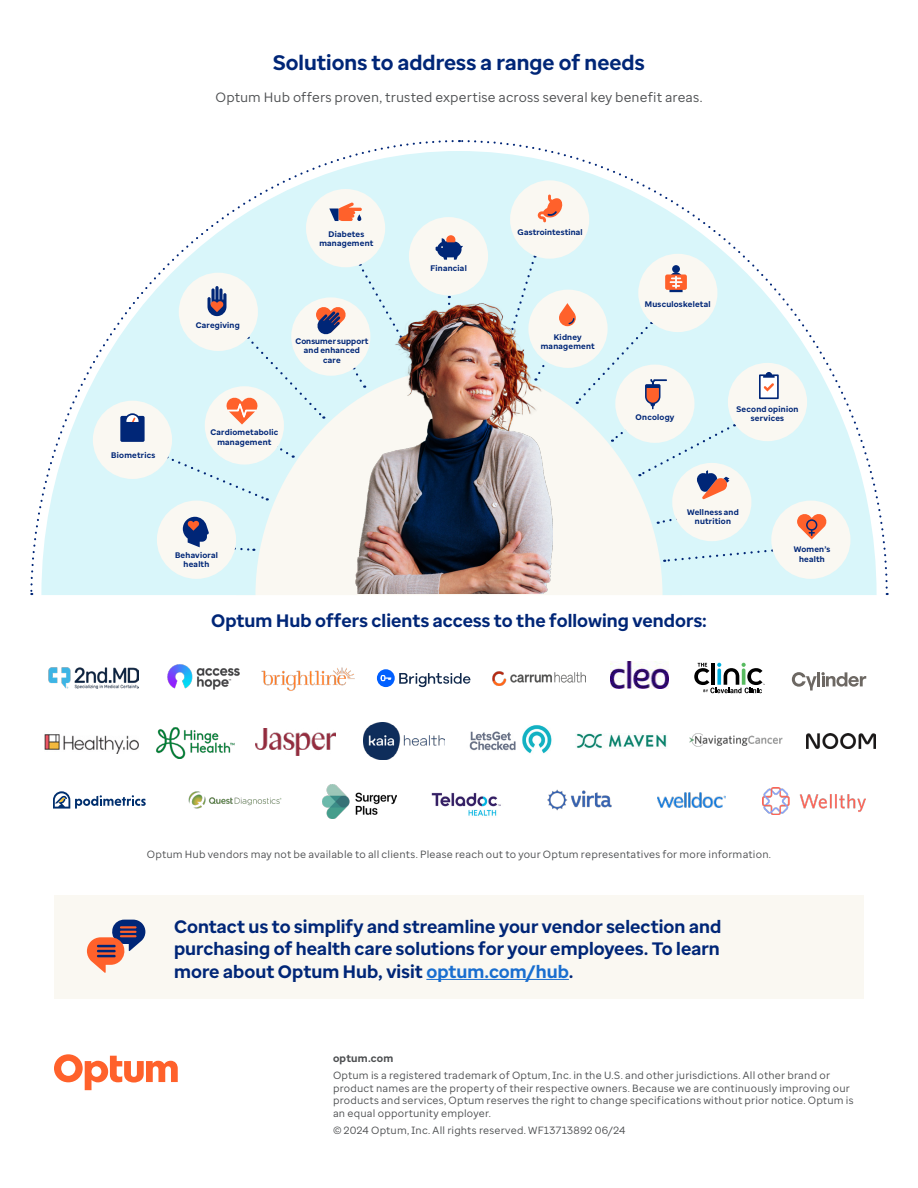
<style>
.page{position:relative;width:918px;height:1188px;background:#fff}
.page>*{position:absolute;margin:0;border:0;box-sizing:border-box;transform-origin:0 0}
.t1{font:700 21px "Optum Sans";letter-spacing:.005em;color:#002677}
.t2{font:700 18px/22.5px "Optum Sans";letter-spacing:.005em;color:#002677;text-align:justify}
.t3{font:13.5px "Optum Sans";letter-spacing:.01em;color:#4b4d4f}
.t4{font:10.5px/12.6px "Optum Sans";letter-spacing:.02em;color:#4b4d4f}
.t5{font:700 10.5px "Optum Sans";letter-spacing:.025em;color:#4b4d4f}
.t6{font:700 8.1px/9.4px "Optum Sans";letter-spacing:.025em;color:#002677;text-align:center}
.s1{color:#196ecf}
</style>
<div class="page">
<div style="left:54px;top:895px;width:810px;height:104px;background:#faf8f2"></div>
<hr style="left:426px;top:979px;width:143px;height:1px;background:#196ecf">
<svg style="left:87px;top:920px;width:58px;height:53px"></svg>
<img style="left:48px;top:668px;width:91px;height:21px">
<img style="left:610px;top:661px;width:58px;height:28px">
<img style="left:45px;top:734px;width:93px;height:19px">
<img style="left:156px;top:727px;width:79px;height:32px">
<img style="left:256px;top:729px;width:80px;height:27px">
<img style="left:363px;top:723px;width:81px;height:36px">
<img style="left:469px;top:725px;width:83px;height:29px">
<img style="left:575px;top:733px;width:92px;height:15px">
<img style="left:690px;top:733px;width:92px;height:13px">
<svg style="left:53px;top:791px;width:93px;height:18px"></svg>
<img style="left:188px;top:791px;width:93px;height:18px">
<img style="left:431px;top:792px;width:70px;height:24px">
<svg style="left:694px;top:663px;width:71px;height:30px"></svg>
<img style="left:547px;top:789px;width:65px;height:22px">
<img style="left:658px;top:792px;width:68px;height:15px">
<svg style="left:792px;top:672px;width:74px;height:19px"></svg>
<svg style="left:399px;top:673px;width:71px;height:14px"></svg>
<div style="left:377px;top:669px;width:18px;height:18px;background:#005fff;border-radius:50%"></div>
<svg style="left:380px;top:675px;width:11px;height:6px"></svg>
<img style="left:492px;top:671px;width:94px;height:14px">
<img style="left:322px;top:785px;width:75px;height:34px">
<img style="left:806px;top:733px;width:69px;height:16px">
<img style="left:763px;top:787px;width:102px;height:27px">
<img style="left:167px;top:664px;width:73px;height:26px">
<img style="left:261px;top:667px;width:94px;height:24px">
<svg style="left:41px;top:151px;width:836px;height:444px"></svg>
<div style="left:166px;top:456px;width:102px;height:45px;background:#d9f6fa"></div>
<svg style="left:275px;top:445px;width:19px;height:13px"></svg>
<div style="left:353px;top:263px;width:68px;height:125px;background:#d9f6fa"></div>
<svg style="left:447px;top:296px;width:6px;height:4px"></svg>
<div style="left:499px;top:255px;width:49px;height:45px;background:#d9f6fa"></div>
<svg style="left:611px;top:424px;width:22px;height:18px"></svg>
<svg style="left:658px;top:516px;width:21px;height:9px"></svg>
<svg style="left:664px;top:549px;width:109px;height:14px;background:#cfedf4"></svg>
<div style="left:211px;top:392px;width:67px;height:66px;background:#faf8f2;border-radius:50%"></div>
<div style="left:205px;top:386px;width:79px;height:79px;border:12px solid #faf8f2;border-radius:50%"></div>
<div style="left:185px;top:279px;width:67px;height:66px;background:#faf8f2;border-radius:50%"></div>
<div style="left:179px;top:273px;width:79px;height:78px;border:12px solid #faf8f2;border-radius:50%"></div>
<div style="left:99px;top:407px;width:67px;height:66px;background:#faf8f2;border-radius:50%"></div>
<div style="left:93px;top:401px;width:79px;height:78px;border:12px solid #faf8f2;border-radius:50%"></div>
<svg style="left:120px;top:413px;width:25px;height:29px"></svg>
<div style="left:163px;top:507px;width:67px;height:66px;background:#faf8f2;border-radius:50%"></div>
<div style="left:157px;top:501px;width:79px;height:78px;border:12px solid #faf8f2;border-radius:50%"></div>
<svg style="left:182px;top:517px;width:72px;height:35px"></svg>
<div style="left:312px;top:195px;width:67px;height:66px;background:#faf8f2;border-radius:50%"></div>
<div style="left:306px;top:189px;width:79px;height:78px;border:12px solid #faf8f2;border-radius:50%"></div>
<svg style="left:329px;top:203px;width:33px;height:18px"></svg>
<div style="left:415px;top:223px;width:67px;height:66px;background:#faf8f2;border-radius:50%"></div>
<div style="left:409px;top:217px;width:79px;height:78px;border:12px solid #faf8f2;border-radius:50%"></div>
<svg style="left:436px;top:235px;width:27px;height:25px"></svg>
<img style="left:355px;top:300px;width:198px;height:294px">
<div style="left:516px;top:187px;width:67px;height:65px;background:#faf8f2;border-radius:50%"></div>
<div style="left:510px;top:180px;width:79px;height:79px;border:12px solid #faf8f2;border-radius:50%"></div>
<svg style="left:538px;top:195px;width:25px;height:27px"></svg>
<div style="left:535px;top:296px;width:66px;height:66px;background:#faf8f2;border-radius:50%"></div>
<div style="left:528px;top:290px;width:80px;height:78px;border:12px solid #faf8f2;border-radius:50%"></div>
<div style="left:644px;top:260px;width:67px;height:66px;background:#faf8f2;border-radius:50%"></div>
<div style="left:638px;top:254px;width:79px;height:78px;border:12px solid #faf8f2;border-radius:50%"></div>
<div style="left:672px;top:265px;width:8px;height:8px;background:#002677;border-radius:50%"></div>
<div style="left:665px;top:274px;width:22px;height:16px;background:#ff612b;border-radius:2px"></div>
<svg style="left:669px;top:272px;width:14px;height:20px"></svg>
<div style="left:622px;top:371px;width:66px;height:66px;background:#faf8f2;border-radius:50%"></div>
<div style="left:615px;top:365px;width:80px;height:78px;border:12px solid #faf8f2;border-radius:50%"></div>
<svg style="left:559px;top:303px;width:108px;height:106px"></svg>
<div style="left:734px;top:369px;width:67px;height:66px;background:#faf8f2;border-radius:50%"></div>
<div style="left:728px;top:363px;width:79px;height:78px;border:12px solid #faf8f2;border-radius:50%"></div>
<svg style="left:759px;top:372px;width:20px;height:27px"></svg>
<div style="left:678px;top:469px;width:67px;height:66px;background:#faf8f2;border-radius:50%"></div>
<div style="left:672px;top:463px;width:79px;height:78px;border:12px solid #faf8f2;border-radius:50%"></div>
<svg style="left:639px;top:424px;width:96px;height:75px"></svg>
<div style="left:778px;top:507px;width:66px;height:66px;background:#faf8f2;border-radius:50%"></div>
<div style="left:771px;top:501px;width:80px;height:78px;border:12px solid #faf8f2;border-radius:50%"></div>
<svg style="left:797px;top:514px;width:29px;height:25px"></svg>
<div style="left:297px;top:304px;width:67px;height:66px;background:#faf8f2;border-radius:50%"></div>
<div style="left:291px;top:297px;width:79px;height:79px;border:12px solid #faf8f2;border-radius:50%"></div>
<svg style="left:208px;top:286px;width:138px;height:139px"></svg>
<svg style="left:54px;top:1054px;width:124px;height:36px"></svg>
<h1 class="t1" style="left:273px;top:49px;width:373px">Solutions to address a range of needs</h1>
<p class="t3" style="left:215px;top:89px;width:489px">Optum Hub offers proven, trusted expertise across several key benefit areas.</p>
<p class="t6" style="left:111px;top:450px;width:45px">Biometrics</p>
<p class="t6" style="left:319px;top:229px;width:56px">Diabetes management</p>
<p class="t6" style="left:196px;top:320px;width:46px">Caregiving</p>
<p class="t6" style="left:295px;top:336px;width:74px">Consumer support and enhanced care</p>
<p class="t6" style="left:210px;top:428px;width:69px">Cardiometabolic management</p>
<p class="t6" style="left:175px;top:550px;width:44px">Behavioral health</p>
<p class="t6" style="left:430px;top:264px;width:38px">Financial</p>
<p class="t6" style="left:518px;top:227px;width:66px">Gastrointestinal</p>
<p class="t6" style="left:541px;top:332px;width:56px">Kidney management</p>
<p class="t6" style="left:645px;top:300px;width:67px">Musculoskeletal</p>
<p class="t6" style="left:636px;top:413px;width:40px">Oncology</p>
<p class="t6" style="left:737px;top:404px;width:63px">Second opinion services</p>
<p class="t6" style="left:687px;top:507px;width:53px">Wellness and nutrition</p>
<p class="t6" style="left:794px;top:545px;width:38px">Women’s health</p>
<h2 class="t2" style="left:211px;top:609px;width:497px">Optum Hub offers clients access to the following vendors:</h2>
<p class="t4" style="left:147px;top:848px;width:626px">Optum Hub vendors may not be available to all clients. Please reach out to your Optum representatives for more information.</p>
<h2 class="t2" style="left:174px;top:915px;width:549px">Contact us to simplify and streamline your vendor selection and purchasing of health care solutions for your employees. To learn more about Optum Hub, visit <span class="s1">optum.com/hub</span>.</h2>
<p class="t5" style="left:333px;top:1052px;width:62px">optum.com</p>
<p class="t4" style="left:333px;top:1069px;width:522px">Optum is a registered trademark of Optum, Inc. in the U.S. and other jurisdictions. All other brand or product names are the property of their respective owners. Because we are continuously improving our products and services, Optum reserves the right to change specifications without prior notice. Optum is an equal opportunity employer.</p>
<p class="t4" style="left:333px;top:1124px;width:294px">© 2024 Optum, Inc. All rights reserved. WF13713892 06/24</p>
</div>
